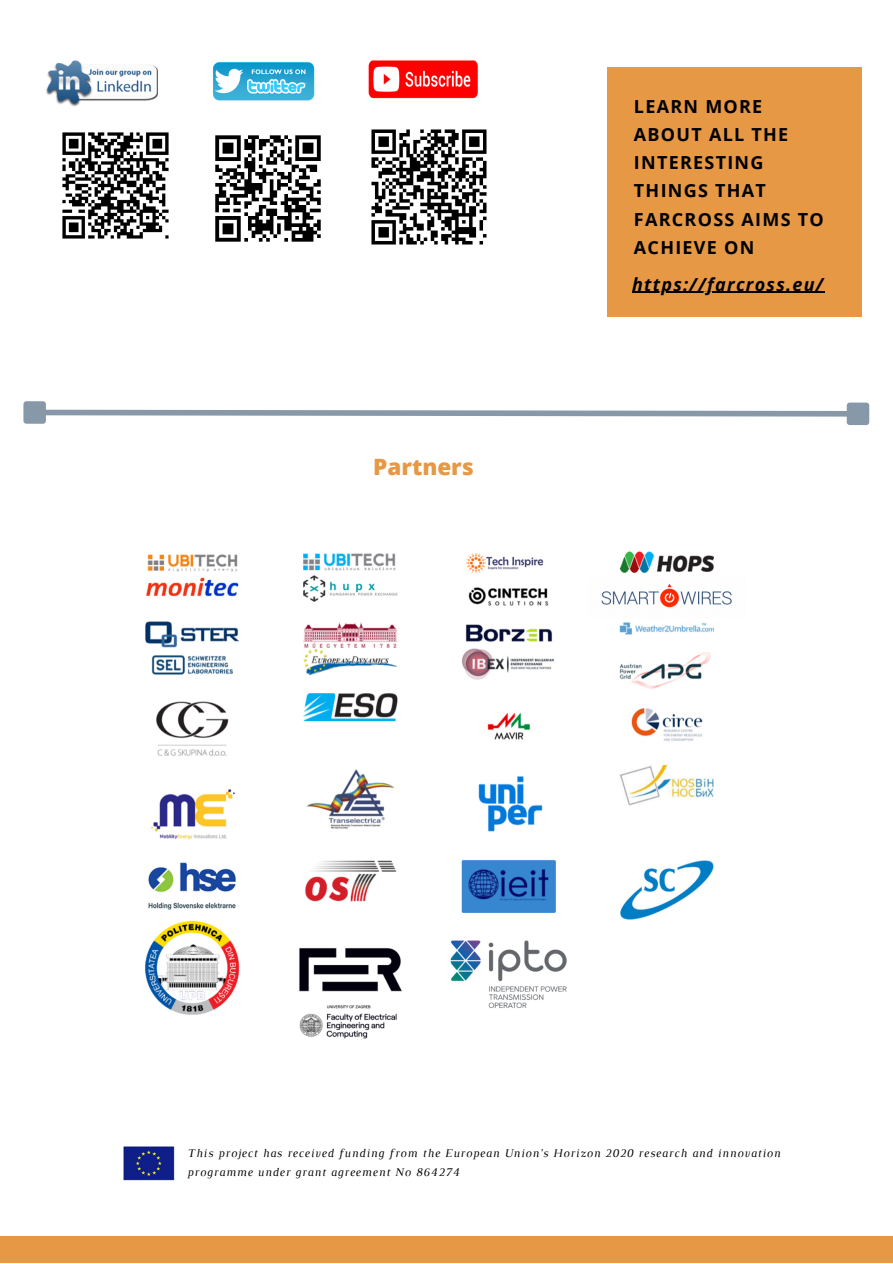
<style>
.page{position:relative;width:893px;height:1264px;background:#fff}
.page>*{position:absolute;margin:0;border:0;box-sizing:border-box;transform-origin:0 0}
.t1{font:800 22.5px "Open Sans";color:#e69844}
.t2{font:700 18px/28px "Open Sans";letter-spacing:.07em;color:#000}
.t3{font:italic 700 18px "Open Sans";letter-spacing:.07em;color:#000}
.t4{font:italic 12px/19px "Luthier";letter-spacing:.07em;color:#000}
</style>
<div class="page">
<div style="left:0;top:1235px;width:892px;height:27px;background:#e69844"></div>
<img style="left:124px;top:1146px;width:50px;height:34px">
<svg style="left:46px;top:409px;width:800px;height:8px"></svg>
<div style="left:26px;top:404px;width:17px;height:17px;background:#8798a9"></div>
<div style="left:23px;top:401px;width:23px;height:23px;border:6px solid #8798a9"></div>
<div style="left:849px;top:405px;width:17px;height:17px;background:#8798a9"></div>
<div style="left:846px;top:402px;width:23px;height:23px;border:6px solid #8798a9"></div>
<div style="left:608px;top:67px;width:254px;height:249px;background:#e69844"></div>
<hr style="left:632px;top:292px;width:192px;height:1px;background:#000">
<img style="left:47px;top:60px;width:111px;height:46px">
<img style="left:213px;top:61px;width:102px;height:40px">
<img style="left:368px;top:60px;width:110px;height:39px">
<img style="left:145px;top:551px;width:587px;height:488px">
<img style="left:371px;top:129px;width:116px;height:116px">
<img style="left:62px;top:132px;width:107px;height:107px">
<img style="left:215px;top:135px;width:106px;height:107px">
<h2 class="t2" style="left:634px;top:92px;width:191px">LEARN MORE<br>ABOUT ALL THE<br>INTERESTING<br>THINGS THAT<br>FARCROSS AIMS TO<br>ACHIEVE ON</h2>
<h1 class="t1" style="left:373px;top:451px;width:102px">Partners</h1>
<h2 class="t3" style="left:632px;top:271px;width:193px">https://farcross.eu/</h2>
<p class="t4" style="left:187px;top:1143px;width:594px">This project has received funding from the European Union’s Horizon 2020 research and innovation programme under grant agreement No 864274</p>
</div>
